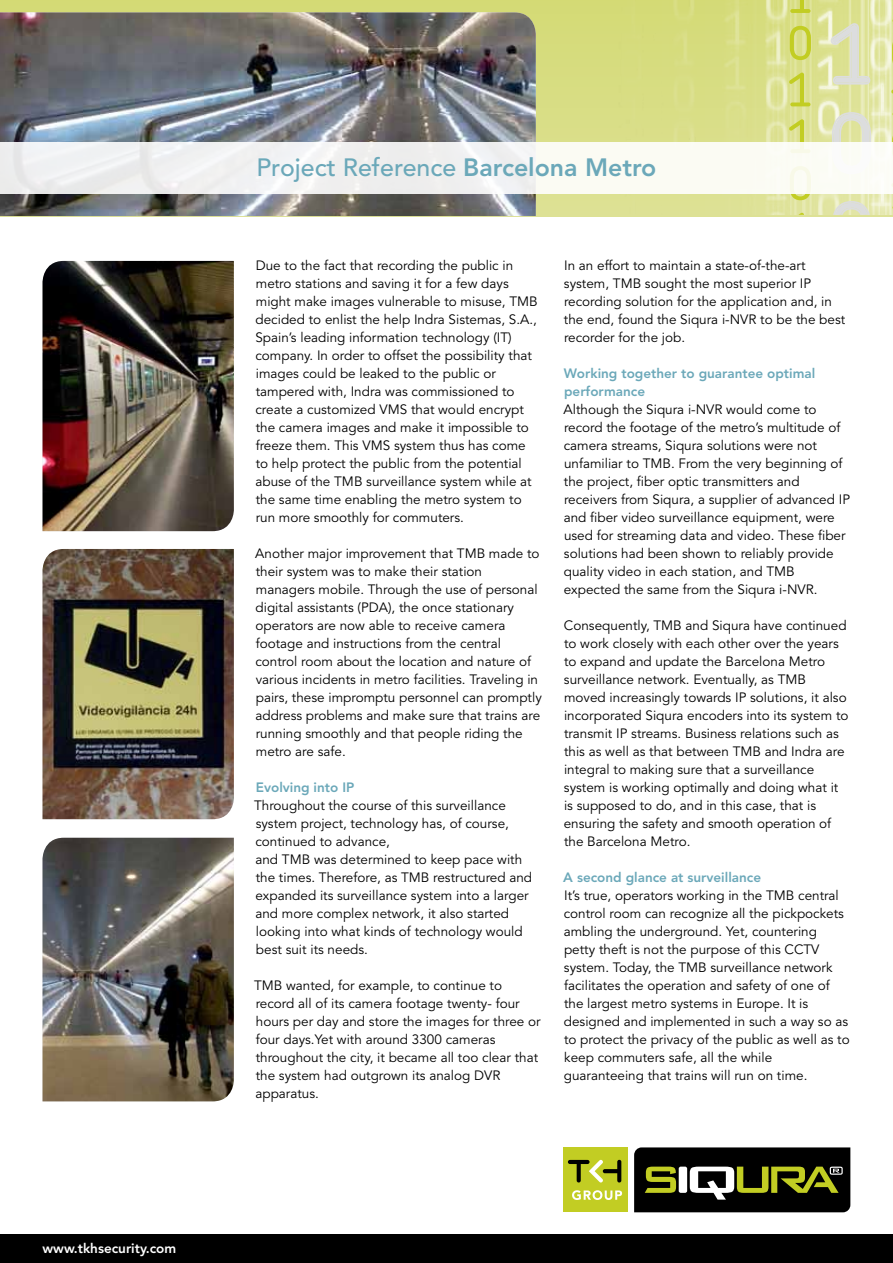
<style>
.page{position:relative;width:893px;height:1263px;background:#fff}
.page>*{position:absolute;margin:0;border:0;box-sizing:border-box;transform-origin:0 0}
.t1{font:500 24.9px "Avenir LT Std";color:#6ba8b9}
.t2{font:13.5px/18px "Avenir LT Std";color:#000}
.t3{font:800 13.5px/18px "Avenir LT Std";color:#6ba8b9}
.t4{font:800 13.5px "Avenir LT Std";color:#fff}
.s1{font-weight:800}
</style>
<div class="page">
<div style="left:0;top:1234px;width:893px;height:29px;background:#000"></div>
<div style="left:563px;top:1147px;width:64px;height:65px;background:#c2cd23"></div>
<svg style="left:572px;top:1190px;width:50px;height:10px"></svg>
<svg style="left:568px;top:1160px;width:53px;height:22px"></svg>
<svg style="left:634px;top:1147px;width:216px;height:65px;background:#2e301a"></svg>
<img style="left:43px;top:549px;width:191px;height:270px">
<img style="left:43px;top:838px;width:191px;height:263px">
<img style="left:43px;top:261px;width:191px;height:270px">
<div style="left:0;top:0;width:893px;height:216px;background:#d4da76"></div>
<img style="left:536px;top:0;width:357px;height:215px">
<svg style="left:831px;top:23px;width:39px;height:62px;background:#dee1b4"></svg>
<svg style="left:832px;top:112px;width:39px;height:30px"></svg>
<svg style="left:833px;top:201px;width:37px;height:14px"></svg>
<svg style="left:789px;top:0;width:21px;height:13px"></svg>
<svg style="left:790px;top:26px;width:21px;height:34px"></svg>
<svg style="left:789px;top:73px;width:21px;height:33px"></svg>
<svg style="left:789px;top:119px;width:21px;height:23px"></svg>
<svg style="left:790px;top:193px;width:21px;height:7px"></svg>
<svg style="left:798px;top:213px;width:6px;height:2px"></svg>
<svg style="left:891px;top:0;width:2px;height:23px"></svg>
<svg style="left:892px;top:36px;width:1px;height:34px"></svg>
<svg style="left:891px;top:82px;width:2px;height:34px"></svg>
<svg style="left:892px;top:129px;width:1px;height:13px"></svg>
<svg style="left:891px;top:193px;width:2px;height:16px"></svg>
<img style="left:0;top:12px;width:536px;height:204px">
<div style="left:0;top:142px;width:893px;height:51px;background:#f3f4f3"></div>
<p class="t4" style="left:43px;top:1240px;width:135px">www.tkhsecurity.com</p>
<h1 class="t1" style="left:257px;top:153px;width:401px">Project Reference <span class="s1">Barcelona Metro</span></h1>
<p class="t2" style="left:255px;top:257px;width:284px">Due to the fact that recording the public in metro stations and saving it for a few days might make images vulnerable to misuse, TMB decided to enlist the help Indra Sistemas, S.A., Spain’s leading information technology (IT) company. In order to offset the possibility that images could be leaked to the public or tampered with, Indra was commissioned to create a customized VMS that would encrypt the camera images and make it impossible to freeze them. This VMS system thus has come to help protect the public from the potential abuse of the TMB surveillance system while at the same time enabling the metro system to run more smoothly for commuters.</p>
<p class="t2" style="left:255px;top:545px;width:288px">Another major improvement that TMB made to their system was to make their station managers mobile. Through the use of personal digital assistants (PDA), the once stationary operators are now able to receive camera footage and instructions from the central control room about the location and nature of various incidents in metro facilities. Traveling in pairs, these impromptu personnel can promptly address problems and make sure that trains are running smoothly and that people riding the metro are safe.</p>
<p class="t3" style="left:256px;top:778px;width:100px">Evolving into IP</p>
<p class="t2" style="left:254px;top:797px;width:280px">Throughout the course of this surveillance system project, technology has, of course, continued to advance,<br>and TMB was determined to keep pace with the times. Therefore, as TMB restructured and expanded its surveillance system into a larger and more complex network, it also started looking into what kinds of technology would best suit its needs.</p>
<p class="t2" style="left:254px;top:977px;width:288px">TMB wanted, for example, to continue to record all of its camera footage twenty- four hours per day and store the images for three or four days.Yet with around 3300 cameras throughout the city, it became all too clear that the system had outgrown its analog DVR apparatus.</p>
<p class="t2" style="left:564px;top:257px;width:283px">In an effort to maintain a state-of-the-art system, TMB sought the most superior IP recording solution for the application and, in the end, found the Siqura i-NVR to be the best recorder for the job.</p>
<p class="t3" style="left:564px;top:364px;width:253px">Working together to guarantee optimal performance</p>
<p class="t2" style="left:563px;top:401px;width:288px">Although the Siqura i-NVR would come to record the footage of the metro’s multitude of camera streams, Siqura solutions were not unfamiliar to TMB. From the very beginning of the project, fiber optic transmitters and receivers from Siqura, a supplier of advanced IP and fiber video surveillance equipment, were used for streaming data and video. These fiber solutions had been shown to reliably provide quality video in each station, and TMB expected the same from the Siqura i-NVR.</p>
<p class="t2" style="left:564px;top:617px;width:286px">Consequently, TMB and Siqura have continued to work closely with each other over the years to expand and update the Barcelona Metro surveillance network. Eventually, as TMB moved increasingly towards IP solutions, it also incorporated Siqura encoders into its system to transmit IP streams. Business relations such as this as well as that between TMB and Indra are integral to making sure that a surveillance system is working optimally and doing what it is supposed to do, and in this case, that is ensuring the safety and smooth operation of the Barcelona Metro.</p>
<p class="t3" style="left:563px;top:868px;width:199px">A second glance at surveillance</p>
<p class="t2" style="left:564px;top:886px;width:287px">It’s true, operators working in the TMB central control room can recognize all the pickpockets ambling the underground. Yet, countering petty theft is not the purpose of this CCTV system. Today, the TMB surveillance network facilitates the operation and safety of one of the largest metro systems in Europe. It is designed and implemented in such a way so as to protect the privacy of the public as well as to keep commuters safe, all the while guaranteeing that trains will run on time.</p>
</div>
